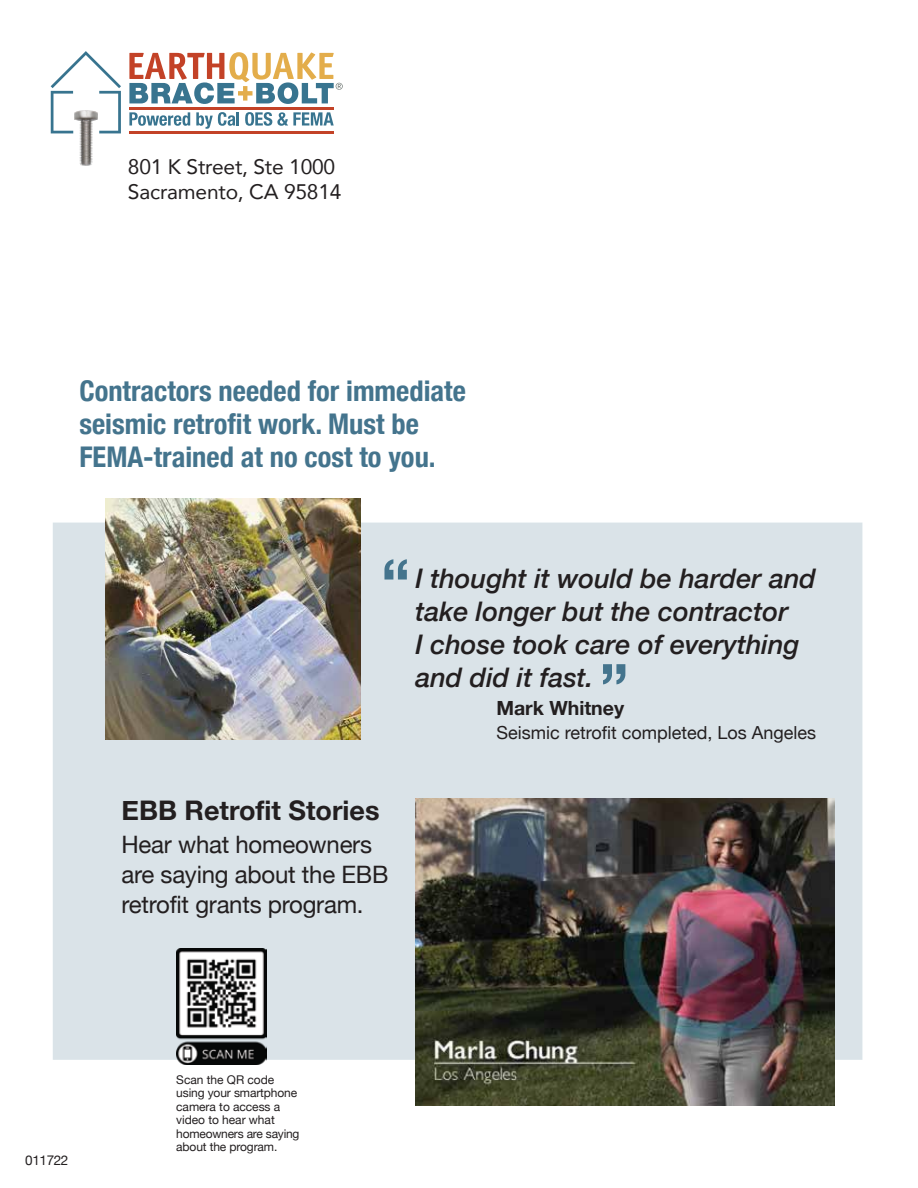
<style>
.page{position:relative;width:918px;height:1188px;background:#fff}
.page>*{position:absolute;margin:0;border:0;box-sizing:border-box;transform-origin:0 0}
.t1{font:700 63px "Helvetica Neue";color:#44748d}
.t2{font:700 condensed 28.5px/33px "Helvetica Neue";color:#44748d}
.t3{font:italic 500 27px/33px "Helvetica Neue";color:#231f20}
.t4{font:700 27px "Helvetica Neue";color:#231f20}
.t5{font:24px/30px "Helvetica Neue";letter-spacing:-.01em;color:#231f20}
.t6{font:21px/25.2px "Avenir";letter-spacing:-.01em;color:#231f20}
.t7{font:700 19.5px "Helvetica Neue";color:#231f20}
.t8{font:18px "Helvetica Neue";color:#231f20}
.t9{font:13.5px "Helvetica Neue";letter-spacing:-.025em;color:#231f20}
.t10{font:12px/13.5px "Helvetica Neue";letter-spacing:-.01em;color:#231f20}
</style>
<div class="page">
<div style="left:53px;top:523px;width:809px;height:537px;background:#dae3e8"></div>
<svg style="left:129px;top:112px;width:61px;height:14px"></svg>
<svg style="left:196px;top:112px;width:43px;height:17px"></svg>
<svg style="left:245px;top:112px;width:89px;height:14px"></svg>
<svg style="left:51px;top:51px;width:70px;height:82px"></svg>
<img style="left:74px;top:110px;width:24px;height:56px">
<hr style="left:129px;top:131px;width:205px;height:2px;background:#c34227">
<hr style="left:129px;top:107px;width:205px;height:3px;background:#c34227">
<svg style="left:129px;top:52px;width:214px;height:52px"></svg>
<img style="left:415px;top:798px;width:420px;height:308px">
<img style="left:105px;top:499px;width:256px;height:241px">
<img style="left:176px;top:948px;width:90px;height:117px">
<h3 class="t6" style="left:128px;top:154px;width:215px">801 K Street, Ste 1000<br>Sacramento, CA 95814</h3>
<h2 class="t2" style="left:79px;top:372px;width:388px">Contractors needed for immediate seismic retrofit work. Must be<br>FEMA-trained at no cost to you.</h2>
<h1 class="t1" style="left:381px;top:532px;width:31px">“</h1>
<h3 class="t3" style="left:415px;top:560px;width:402px">I thought it would be harder and take longer but the contractor<br>I chose took care of everything and did it fast.</h3>
<h3 class="t7" style="left:496px;top:693px;width:129px">Mark Whitney</h3>
<h3 class="t8" style="left:496px;top:720px;width:321px">Seismic retrofit completed, Los Angeles</h3>
<h1 class="t1" style="left:600px;top:637px;width:31px">”</h1>
<h3 class="t4" style="left:122px;top:789px;width:259px">EBB Retrofit Stories</h3>
<h3 class="t5" style="left:122px;top:831px;width:268px">Hear what homeowners are saying about the EBB retrofit grants program.</h3>
<p class="t9" style="left:25px;top:1150px;width:45px">011722</p>
<p class="t10" style="left:176px;top:1074px;width:125px">Scan the QR code using your smartphone camera to access a video to hear what homeowners are saying about the program.</p>
</div>
